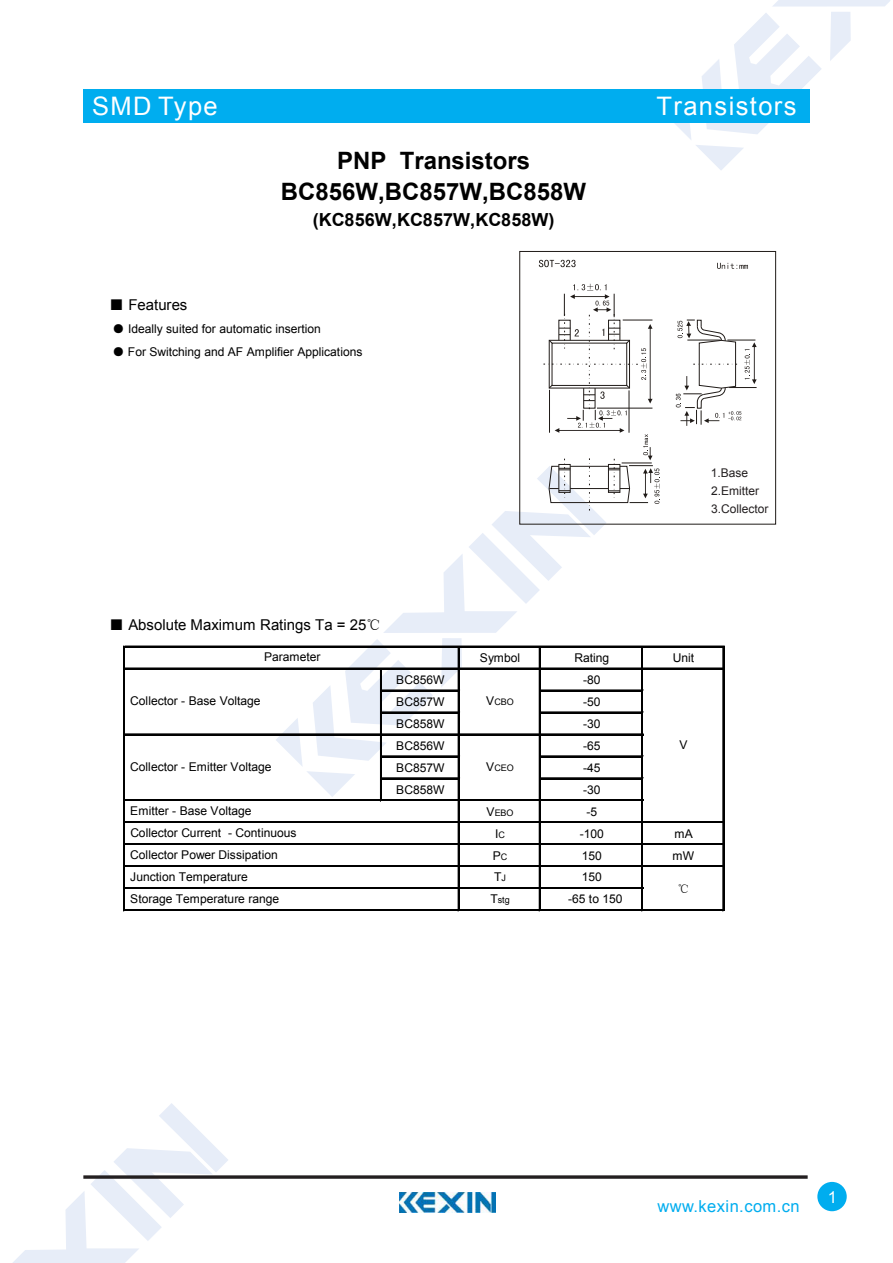
<style>
.page{position:relative;width:893px;height:1263px;background:#fff}
.page>*{position:absolute;margin:0;border:0;box-sizing:border-box;transform-origin:0 0}
.t1{font:25.5px "Arial";letter-spacing:.055em;color:#fff}
.t2{font:700 24px/31px "Arial";color:#000;text-align:center}
.t3{font:700 18px "Arial";letter-spacing:.005em;color:#000}
.t4{font:16.5px "Arial";letter-spacing:.025em;color:#00adef}
.t5{font:16.5px "Arial";color:#fff}
.t6{font:15px "Arial";color:#000}
.t7{font:12px/21.9px "Arial";letter-spacing:-.005em;color:#000}
.t8{font:12px/17.7px "Arial";color:#231f20}
.t9{font:12px "Sim Sun";color:#000}
.t10{font:9px "Arial";letter-spacing:-.005em;color:#000}
.s1{font-family:"Sim Sun"}
.s2{font-size:12px}
.s3{font-size:9px}
</style>
<div class="page">
<svg style="left:674px;top:0;width:216px;height:170px"></svg>
<svg style="left:13px;top:1103px;width:215px;height:160px"></svg>
<div style="left:83px;top:89px;width:726px;height:34px;background:#00adef"></div>
<svg style="left:83px;top:1175px;width:725px;height:4px;background:#433f40"></svg>
<div style="left:817px;top:1182px;width:30px;height:29px;background:#00adef;border-radius:50%"></div>
<img style="left:400px;top:1193px;width:95px;height:20px">
<svg style="left:676px;top:320px;width:81px;height:106px"></svg>
<svg style="left:539px;top:260px;width:37px;height:7px"></svg>
<svg style="left:717px;top:263px;width:31px;height:6px"></svg>
<svg style="left:276px;top:284px;width:384px;height:513px"></svg>
<hr style="left:382px;top:690px;width:77px;height:1px;background:#000">
<hr style="left:382px;top:712px;width:77px;height:1px;background:#000">
<hr style="left:382px;top:756px;width:77px;height:1px;background:#000">
<hr style="left:382px;top:778px;width:77px;height:1px;background:#000">
<hr style="left:123px;top:646px;width:1px;height:265px;background:#000">
<hr style="left:124px;top:646px;width:1px;height:265px;background:#000">
<hr style="left:458px;top:647px;width:1px;height:264px;background:#000">
<hr style="left:539px;top:647px;width:2px;height:264px;background:#000">
<hr style="left:641px;top:647px;width:1px;height:264px;background:#000">
<hr style="left:642px;top:647px;width:1px;height:264px;background:#000">
<hr style="left:722px;top:647px;width:1px;height:264px;background:#000">
<hr style="left:723px;top:647px;width:1px;height:264px;background:#000">
<hr style="left:380px;top:669px;width:2px;height:132px;background:#000">
<hr style="left:125px;top:646px;width:599px;height:1px;background:#000">
<hr style="left:125px;top:668px;width:599px;height:1px;background:#000">
<hr style="left:541px;top:690px;width:102px;height:1px;background:#000">
<hr style="left:541px;top:712px;width:102px;height:1px;background:#000">
<hr style="left:125px;top:734px;width:518px;height:1px;background:#000">
<hr style="left:541px;top:756px;width:102px;height:1px;background:#000">
<hr style="left:541px;top:778px;width:102px;height:1px;background:#000">
<hr style="left:125px;top:800px;width:518px;height:1px;background:#000">
<hr style="left:125px;top:821px;width:599px;height:1px;background:#000">
<hr style="left:125px;top:822px;width:599px;height:1px;background:#000">
<hr style="left:125px;top:843px;width:599px;height:1px;background:#000">
<hr style="left:125px;top:844px;width:599px;height:1px;background:#000">
<hr style="left:125px;top:865px;width:599px;height:1px;background:#000">
<hr style="left:125px;top:866px;width:599px;height:1px;background:#000">
<hr style="left:125px;top:887px;width:518px;height:1px;background:#000">
<hr style="left:125px;top:888px;width:518px;height:1px;background:#000">
<hr style="left:125px;top:909px;width:599px;height:1px;background:#000">
<hr style="left:125px;top:910px;width:599px;height:1px;background:#000">
<h1 class="t1" style="left:92px;top:89px;width:127px">SMD Type</h1>
<h2 class="t2" style="left:281px;top:146px;width:307px">PNP Transistors<br>BC856W,BC857W,BC858W</h2>
<h3 class="t3" style="left:313px;top:207px;width:243px">(KC856W,KC857W,KC858W)</h3>
<p class="t6" style="left:109px;top:295px;width:80px"><span class="s1">■</span> Features</p>
<p class="t7" style="left:112px;top:318px;width:210px"><span class="s1">●</span> Ideally suited for automatic insertion</p>
<p class="t7" style="left:112px;top:341px;width:251px"><span class="s1">●</span> For Switching and AF Amplifier Applications</p>
<p class="t6" style="left:109px;top:615px;width:273px"><span class="s1">■</span> Absolute Maximum Ratings Ta = 25<span class="s1">℃</span></p>
<h1 class="t1" style="left:657px;top:89px;width:141px">Transistors</h1>
<p class="t8" style="left:711px;top:464px;width:59px">1.Base<br>2.Emitter<br>3.Collector</p>
<p class="t7" style="left:264px;top:646px;width:58px">Parameter</p>
<p class="t7" style="left:130px;top:690px;width:132px">Collector - Base Voltage</p>
<p class="t7" style="left:130px;top:756px;width:143px">Collector - Emitter Voltage</p>
<p class="t7" style="left:130px;top:800px;width:123px">Emitter - Base Voltage</p>
<p class="t7" style="left:130px;top:822px;width:168px">Collector Current - Continuous</p>
<p class="t7" style="left:130px;top:844px;width:150px">Collector Power Dissipation<br>Junction Temperature<br>Storage Temperature range</p>
<p class="t7" style="left:480px;top:647px;width:42px">Symbol</p>
<p class="t7" style="left:574px;top:647px;width:36px">Rating</p>
<p class="t7" style="left:673px;top:647px;width:23px">Unit</p>
<p class="t7" style="left:396px;top:669px;width:50px">BC856W</p>
<p class="t7" style="left:583px;top:669px;width:19px">-80</p>
<p class="t7" style="left:396px;top:691px;width:50px">BC857W</p>
<p class="t7" style="left:583px;top:691px;width:19px">-50</p>
<p class="t7" style="left:396px;top:713px;width:50px">BC858W</p>
<p class="t7" style="left:583px;top:713px;width:19px">-30</p>
<p class="t7" style="left:396px;top:735px;width:50px">BC856W</p>
<p class="t7" style="left:583px;top:735px;width:19px">-65</p>
<p class="t7" style="left:396px;top:757px;width:50px">BC857W</p>
<p class="t7" style="left:583px;top:757px;width:19px">-45</p>
<p class="t7" style="left:396px;top:779px;width:50px">BC858W</p>
<p class="t7" style="left:583px;top:779px;width:19px">-30</p>
<p class="t10" style="left:486px;top:807px;width:29px"><span class="s2">V</span>EBO</p>
<p class="t7" style="left:587px;top:801px;width:12px">-5</p>
<p class="t7" style="left:495px;top:823px;width:11px">I<span class="s3">C</span></p>
<p class="t7" style="left:580px;top:823px;width:26px">-100</p>
<p class="t7" style="left:674px;top:823px;width:20px">mA</p>
<p class="t7" style="left:493px;top:844px;width:16px">P<span class="s3">C</span></p>
<p class="t7" style="left:582px;top:844px;width:22px">150</p>
<p class="t7" style="left:672px;top:844px;width:23px">mW</p>
<p class="t7" style="left:494px;top:866px;width:13px">T<span class="s3">J</span></p>
<p class="t7" style="left:582px;top:866px;width:22px">150</p>
<p class="t10" style="left:490px;top:894px;width:21px"><span class="s2">T</span>stg</p>
<p class="t7" style="left:568px;top:888px;width:56px">-65 to 150</p>
<p class="t10" style="left:486px;top:696px;width:29px"><span class="s2">V</span>CBO</p>
<p class="t7" style="left:679px;top:734px;width:10px">V</p>
<p class="t10" style="left:486px;top:762px;width:29px"><span class="s2">V</span>CEO</p>
<p class="t9" style="left:677px;top:883px;width:14px">℃</p>
<h3 class="t4" style="left:657px;top:1196px;width:144px">www.kexin.com.cn</h3>
<h3 class="t5" style="left:828px;top:1186px;width:11px">1</h3>
</div>
